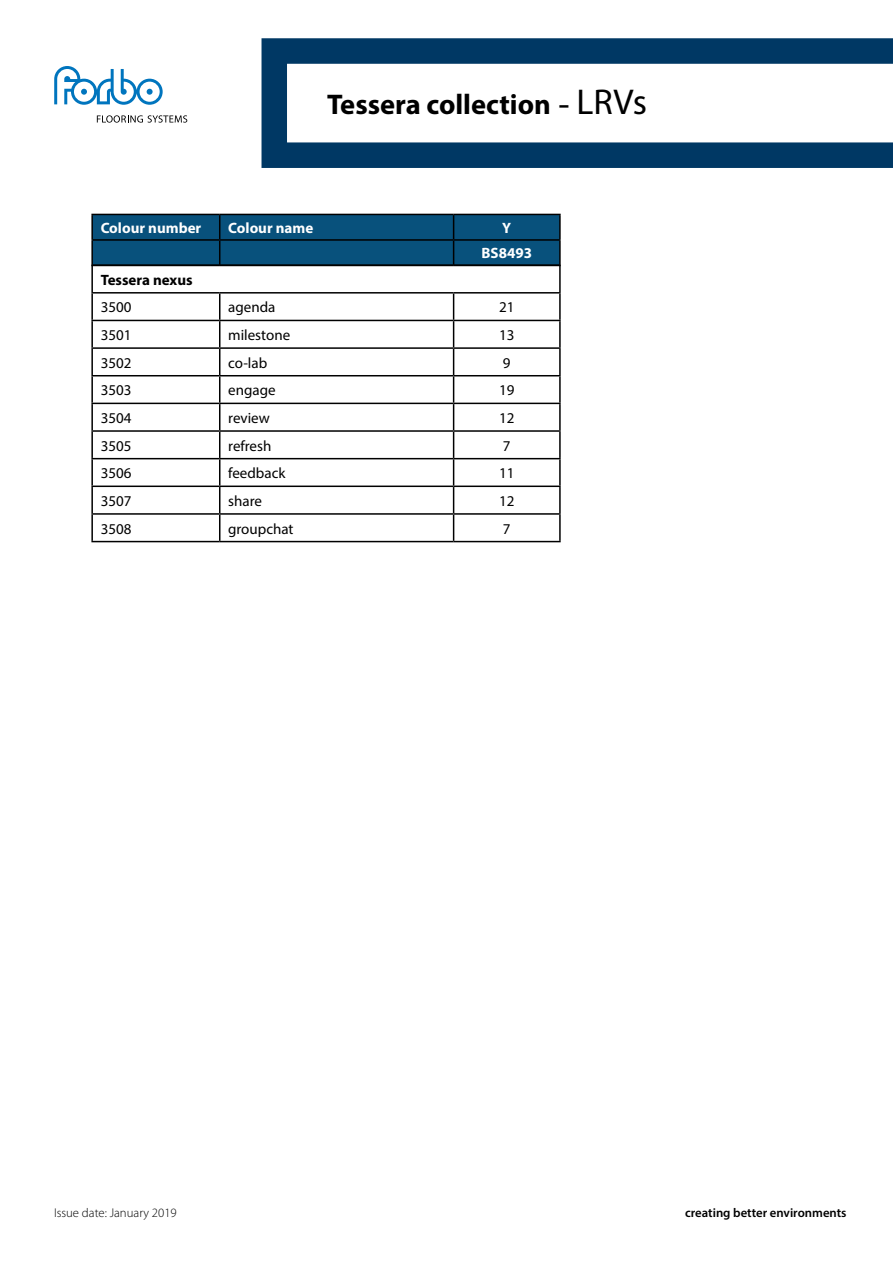
<style>
.page{position:relative;width:893px;height:1263px;background:#fff}
.page>*{position:absolute;margin:0;border:0;box-sizing:border-box;transform-origin:0 0}
.t1{font:700 28.5px "Myriad Pro";color:#000}
.t2{font:15px "Myriad Pro";color:#000}
.t3{font:700 15px/25.5px "Myriad Pro";color:#fff;text-align:center}
.t4{font:700 15px "Myriad Pro";color:#000}
.t5{font:600 12.75px "Myriad Pro";color:#000}
.t6{font:300 12.75px "Myriad Pro";color:#000}
.s1{font-weight:600}
.s2{font-weight:400;font-size:36px}
</style>
<div class="page">
<hr style="left:91px;top:214px;width:129px;height:1px;background:#000">
<hr style="left:91px;top:215px;width:2px;height:24px;background:#000">
<hr style="left:454px;top:214px;width:107px;height:1px;background:#000">
<hr style="left:559px;top:215px;width:2px;height:24px;background:#000">
<hr style="left:91px;top:239px;width:129px;height:2px;background:#000">
<hr style="left:91px;top:241px;width:2px;height:24px;background:#000">
<hr style="left:454px;top:239px;width:107px;height:2px;background:#000">
<svg style="left:92px;top:214px;width:468px;height:50px;background:#074b74"></svg>
<hr style="left:559px;top:241px;width:2px;height:24px;background:#000">
<hr style="left:91px;top:264px;width:129px;height:2px;background:#000">
<hr style="left:91px;top:266px;width:2px;height:26px;background:#000">
<hr style="left:220px;top:264px;width:234px;height:2px;background:#000">
<hr style="left:454px;top:264px;width:107px;height:2px;background:#000">
<hr style="left:559px;top:266px;width:2px;height:26px;background:#000">
<hr style="left:91px;top:292px;width:129px;height:2px;background:#000">
<hr style="left:91px;top:294px;width:2px;height:26px;background:#000">
<hr style="left:220px;top:292px;width:234px;height:2px;background:#000">
<hr style="left:454px;top:292px;width:107px;height:2px;background:#000">
<hr style="left:559px;top:294px;width:2px;height:26px;background:#000">
<hr style="left:91px;top:320px;width:129px;height:1px;background:#000">
<hr style="left:91px;top:321px;width:2px;height:26px;background:#000">
<hr style="left:220px;top:320px;width:234px;height:1px;background:#000">
<hr style="left:454px;top:320px;width:107px;height:1px;background:#000">
<hr style="left:559px;top:321px;width:2px;height:26px;background:#000">
<hr style="left:91px;top:347px;width:129px;height:2px;background:#000">
<hr style="left:91px;top:349px;width:2px;height:26px;background:#000">
<hr style="left:220px;top:347px;width:234px;height:2px;background:#000">
<hr style="left:454px;top:347px;width:107px;height:2px;background:#000">
<hr style="left:559px;top:349px;width:2px;height:26px;background:#000">
<hr style="left:91px;top:375px;width:129px;height:1px;background:#000">
<hr style="left:91px;top:376px;width:2px;height:27px;background:#000">
<hr style="left:220px;top:375px;width:234px;height:1px;background:#000">
<hr style="left:454px;top:375px;width:107px;height:1px;background:#000">
<hr style="left:559px;top:376px;width:2px;height:27px;background:#000">
<hr style="left:91px;top:403px;width:129px;height:1px;background:#000">
<hr style="left:91px;top:404px;width:2px;height:26px;background:#000">
<hr style="left:220px;top:403px;width:234px;height:1px;background:#000">
<hr style="left:454px;top:403px;width:107px;height:1px;background:#000">
<hr style="left:559px;top:404px;width:2px;height:26px;background:#000">
<hr style="left:91px;top:430px;width:129px;height:2px;background:#000">
<hr style="left:91px;top:432px;width:2px;height:26px;background:#000">
<hr style="left:220px;top:430px;width:234px;height:2px;background:#000">
<hr style="left:454px;top:430px;width:107px;height:2px;background:#000">
<hr style="left:559px;top:432px;width:2px;height:26px;background:#000">
<hr style="left:91px;top:458px;width:129px;height:1px;background:#000">
<hr style="left:91px;top:459px;width:2px;height:26px;background:#000">
<hr style="left:220px;top:458px;width:234px;height:1px;background:#000">
<hr style="left:454px;top:458px;width:107px;height:1px;background:#000">
<hr style="left:559px;top:459px;width:2px;height:26px;background:#000">
<hr style="left:91px;top:485px;width:129px;height:2px;background:#000">
<hr style="left:91px;top:487px;width:2px;height:26px;background:#000">
<hr style="left:220px;top:485px;width:234px;height:2px;background:#000">
<hr style="left:454px;top:485px;width:107px;height:2px;background:#000">
<hr style="left:559px;top:487px;width:2px;height:26px;background:#000">
<hr style="left:91px;top:513px;width:129px;height:2px;background:#000">
<hr style="left:91px;top:515px;width:2px;height:26px;background:#000">
<hr style="left:220px;top:513px;width:234px;height:2px;background:#000">
<svg style="left:219px;top:294px;width:1px;height:247px"></svg>
<hr style="left:454px;top:513px;width:107px;height:2px;background:#000">
<svg style="left:453px;top:294px;width:1px;height:247px"></svg>
<hr style="left:559px;top:515px;width:2px;height:26px;background:#000">
<hr style="left:91px;top:541px;width:129px;height:1px;background:#000">
<hr style="left:220px;top:541px;width:234px;height:1px;background:#000">
<hr style="left:454px;top:541px;width:107px;height:1px;background:#000">
<svg style="left:97px;top:115px;width:90px;height:8px"></svg>
<svg style="left:54px;top:66px;width:109px;height:39px"></svg>
<svg style="left:261px;top:38px;width:632px;height:130px"></svg>
<h1 class="t1" style="left:327px;top:86px;width:321px">Tessera collection <span class="s1">-</span> <span class="s2">LRVs</span></h1>
<p class="t3" style="left:101px;top:215px;width:102px">Colour number</p>
<p class="t3" style="left:228px;top:215px;width:87px">Colour name</p>
<p class="t3" style="left:482px;top:215px;width:52px">Y<br>BS8493</p>
<p class="t4" style="left:101px;top:270px;width:93px">Tessera nexus</p>
<p class="t2" style="left:101px;top:298px;width:32px">3500</p>
<p class="t2" style="left:228px;top:298px;width:49px">agenda</p>
<p class="t2" style="left:499px;top:298px;width:17px">21</p>
<p class="t2" style="left:101px;top:326px;width:32px">3501</p>
<p class="t2" style="left:228px;top:326px;width:63px">milestone</p>
<p class="t2" style="left:499px;top:326px;width:17px">13</p>
<p class="t2" style="left:101px;top:353px;width:32px">3502</p>
<p class="t2" style="left:228px;top:353px;width:40px">co-lab</p>
<p class="t2" style="left:503px;top:353px;width:9px">9</p>
<p class="t2" style="left:101px;top:381px;width:32px">3503</p>
<p class="t2" style="left:228px;top:381px;width:49px">engage</p>
<p class="t2" style="left:499px;top:381px;width:17px">19</p>
<p class="t2" style="left:101px;top:409px;width:32px">3504</p>
<p class="t2" style="left:228px;top:409px;width:43px">review</p>
<p class="t2" style="left:499px;top:409px;width:17px">12</p>
<p class="t2" style="left:101px;top:436px;width:32px">3505</p>
<p class="t2" style="left:228px;top:436px;width:45px">refresh</p>
<p class="t2" style="left:503px;top:436px;width:9px">7</p>
<p class="t2" style="left:101px;top:464px;width:32px">3506</p>
<p class="t2" style="left:228px;top:464px;width:59px">feedback</p>
<p class="t2" style="left:499px;top:464px;width:17px">11</p>
<p class="t2" style="left:101px;top:492px;width:32px">3507</p>
<p class="t2" style="left:228px;top:492px;width:35px">share</p>
<p class="t2" style="left:499px;top:492px;width:17px">12</p>
<p class="t2" style="left:101px;top:519px;width:32px">3508</p>
<p class="t2" style="left:228px;top:519px;width:67px">groupchat</p>
<p class="t2" style="left:503px;top:519px;width:9px">7</p>
<p class="t6" style="left:54px;top:1205px;width:124px">Issue date: January 2019</p>
<p class="t5" style="left:685px;top:1205px;width:163px">creating better environments</p>
</div>
